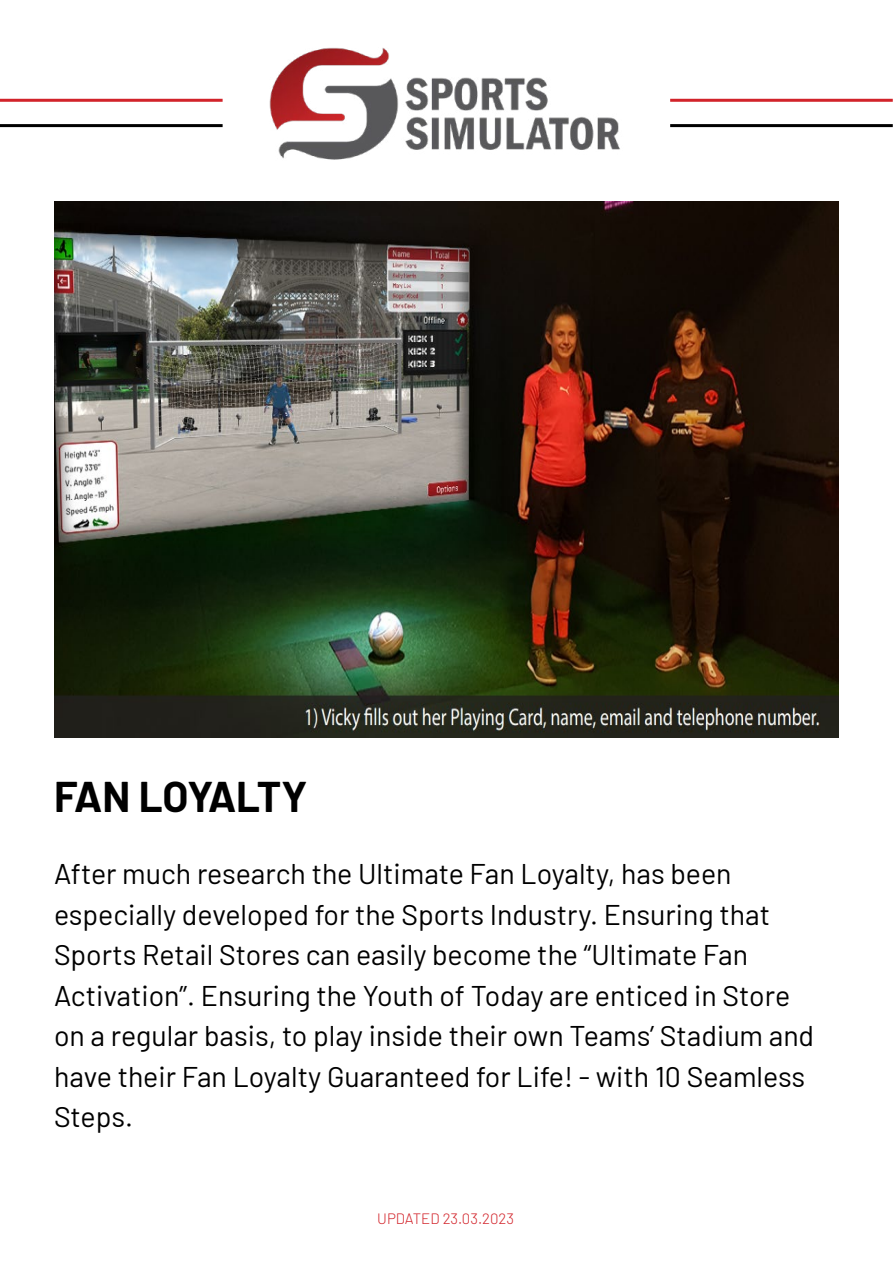
<style>
.page{position:relative;width:893px;height:1263px;background:#fff}
.page>*{position:absolute;margin:0;border:0;box-sizing:border-box;transform-origin:0 0}
.t1{font:700 42px "Barlow";letter-spacing:-.015em;color:#000}
.t2{font:28.5px/40.5px "Barlow";color:#000}
.t3{font:300 15px "Barlow";color:#d2232a}
</style>
<div class="page">
<img style="left:269px;top:47px;width:351px;height:113px">
<img style="left:54px;top:202px;width:785px;height:535px">
<hr style="left:0;top:99px;width:223px;height:3px;background:#d2232a">
<hr style="left:670px;top:99px;width:223px;height:3px;background:#d2232a">
<hr style="left:0;top:124px;width:223px;height:3px;background:#000">
<hr style="left:670px;top:124px;width:223px;height:3px;background:#000">
<h1 class="t1" style="left:54px;top:765px;width:255px">FAN LOYALTY</h1>
<p class="t2" style="left:54px;top:851px;width:762px">After much research the Ultimate Fan Loyalty, has been especially developed for the Sports Industry. Ensuring that Sports Retail Stores can easily become the “Ultimate Fan Activation”. Ensuring the Youth of Today are enticed in Store on a regular basis, to play inside their own Teams’ Stadium and have their Fan Loyalty Guaranteed for Life! - with 10 Seamless Steps.</p>
<p class="t3" style="left:377px;top:1208px;width:138px">UPDATED 23.03.2023</p>
</div>
